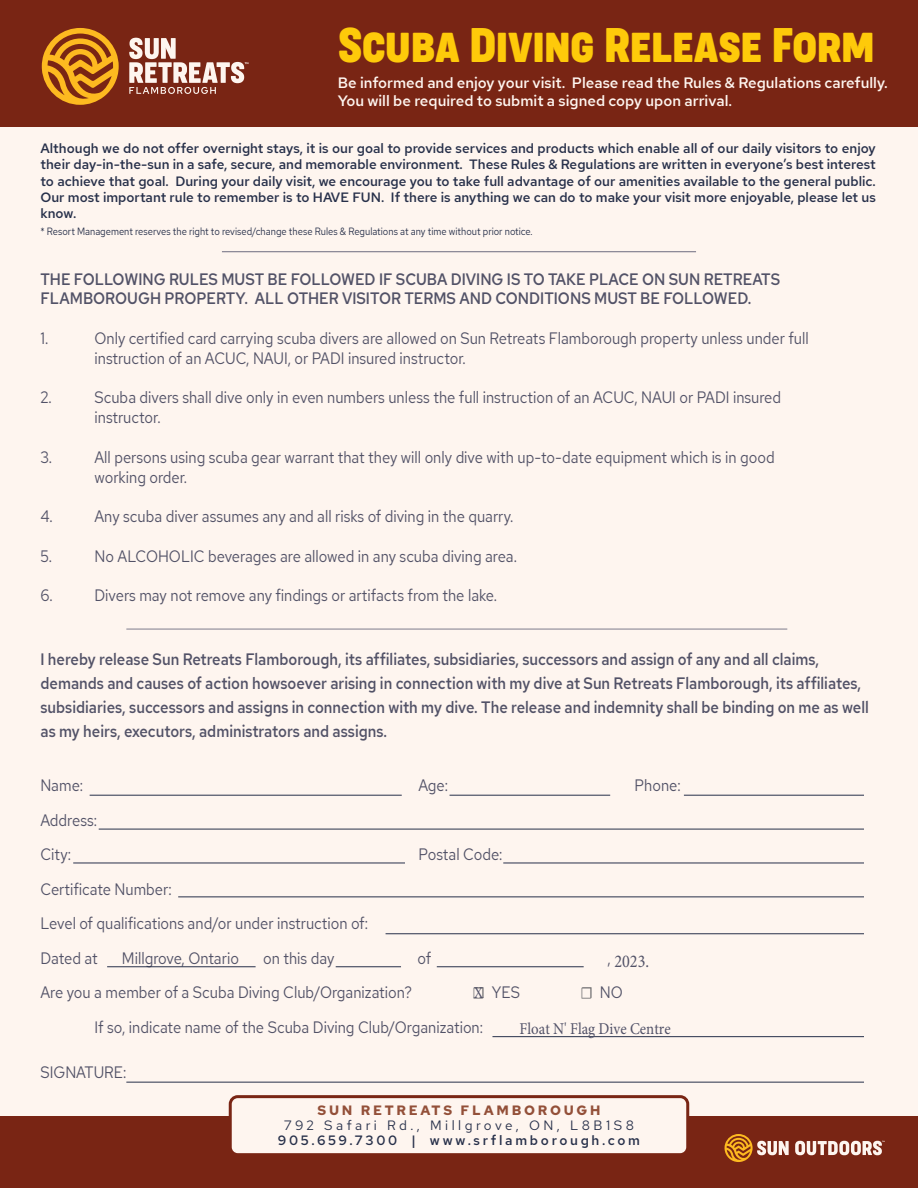
<style>
.page{position:relative;width:918px;height:1188px;background:#fff}
.page>*{position:absolute;margin:0;border:0;box-sizing:border-box;transform-origin:0 0}
.t1{font:45px "Cocogoose Pro Condensed";color:#feca0a}
.t2{font:16.5px/34.5px "Red Hat Text";color:#525267;scale:.9 1}
.t3{font:500 16.5px/24px "Red Hat Text";color:#525267;scale:.9 1}
.t4{font:16.5px "Minion Pro";color:#525268;scale:.9 1}
.t5{font:500 15px "Red Hat Text";color:#fef5ef}
.t6{font:500 13.5px/16.2px "Red Hat Text";color:#27304a;text-align:justify}
.t7{font:500 13.5px "Red Hat Text";letter-spacing:.2em;color:#27304a}
.t8{font:13.5px "Red Hat Text";letter-spacing:.26em;color:#27304a}
.t9{font:700 13.5px "Red Hat Text";letter-spacing:.2em;color:#935039}
.t10{font:10.5px "Red Hat Text";color:#27304a;scale:.9 1}
.s1{font-family:"Minion Pro";color:#636366}
</style>
<div class="page">
<div style="left:0;top:95px;width:918px;height:1093px;background:#fef5ef"></div>
<div style="left:0;top:0;width:918px;height:126px;background:#792514"></div>
<svg style="left:42px;top:28px;width:77px;height:77px"></svg>
<svg style="left:129px;top:38px;width:119px;height:56px"></svg>
<div style="left:0;top:1116px;width:918px;height:72px;background:#792514"></div>
<svg style="left:725px;top:1134px;width:64px;height:28px"></svg>
<svg style="left:795px;top:1141px;width:90px;height:14px"></svg>
<hr style="left:222px;top:251px;width:474px;height:1px;background:#7d7b8c">
<hr style="left:126px;top:629px;width:661px;height:1px;background:#7d7b8c">
<hr style="left:90px;top:795px;width:312px;height:1px;background:#27304a">
<hr style="left:450px;top:795px;width:160px;height:1px;background:#27304a">
<hr style="left:684px;top:795px;width:180px;height:1px;background:#27304a">
<hr style="left:99px;top:829px;width:765px;height:1px;background:#27304a">
<hr style="left:73px;top:863px;width:332px;height:1px;background:#27304a">
<hr style="left:503px;top:863px;width:361px;height:1px;background:#27304a">
<hr style="left:178px;top:897px;width:686px;height:1px;background:#27304a">
<hr style="left:386px;top:934px;width:478px;height:1px;background:#27304a">
<hr style="left:336px;top:967px;width:65px;height:1px;background:#27304a">
<hr style="left:437px;top:967px;width:147px;height:1px;background:#27304a">
<hr style="left:492px;top:1036px;width:372px;height:1px;background:#27304a">
<hr style="left:126px;top:1082px;width:738px;height:1px;background:#27304a">
<div style="left:230px;top:1097px;width:458px;height:58px;background:#fef5ef;border-radius:8px"></div>
<div style="left:229px;top:1095px;width:460px;height:61px;border:3px solid #792514;border-radius:8px"></div>
<hr style="left:107px;top:967px;width:149px;height:1px;background:#27304a">
<p class="t1" style="left:338px;top:9px;width:538px">Scuba Diving Release Form</p>
<p class="t5" style="left:338px;top:73px;width:552px">Be informed and enjoy your visit. Please read the Rules &amp; Regulations carefully.</p>
<p class="t5" style="left:338px;top:91px;width:396px">You will be required to submit a signed copy upon arrival.</p>
<p class="t6" style="left:40px;top:140px;width:837px">Although we do not offer overnight stays, it is our goal to provide services and products which enable all of our daily visitors to enjoy their day-in-the-sun in a safe, secure, and memorable environment. These Rules &amp; Regulations are written in everyone’s best interest to achieve that goal. During your daily visit, we encourage you to take full advantage of our amenities available to the general public.<br>Our most important rule to remember is to HAVE FUN. If there is anything we can do to make your visit more enjoyable, please let us know.</p>
<p class="t10" style="left:40px;top:224px;width:548px">* Resort Management reserves the right to revised/change these Rules &amp; Regulations at any time without prior notice.</p>
<p class="t3" style="left:40px;top:269px;width:823px;line-height:19.8px">THE FOLLOWING RULES MUST BE FOLLOWED IF SCUBA DIVING IS TO TAKE PLACE ON SUN RETREATS<br>FLAMBOROUGH PROPERTY. ALL OTHER VISITOR TERMS AND CONDITIONS MUST BE FOLLOWED.</p>
<p class="t2" style="left:40px;top:321px;width:10px">1.</p>
<p class="t2" style="left:95px;top:321px;width:795px">Only certified card carrying scuba divers are allowed on Sun Retreats Flamborough property unless under full</p>
<p class="t2" style="left:95px;top:340px;width:414px">instruction of an ACUC, NAUI, or PADI insured instructor.</p>
<p class="t2" style="left:40px;top:380px;width:14px">2.</p>
<p class="t2" style="left:95px;top:380px;width:764px">Scuba divers shall dive only in even numbers unless the full instruction of an ACUC, NAUI or PADI insured</p>
<p class="t2" style="left:95px;top:400px;width:75px">instructor.</p>
<p class="t2" style="left:40px;top:439px;width:14px">3.</p>
<p class="t2" style="left:95px;top:439px;width:757px">All persons using scuba gear warrant that they will only dive with up-to-date equipment which is in good</p>
<p class="t2" style="left:95px;top:459px;width:104px">working order.</p>
<p class="t2" style="left:40px;top:499px;width:15px">4.</p>
<p class="t2" style="left:95px;top:499px;width:467px">Any scuba diver assumes any and all risks of diving in the quarry.</p>
<p class="t2" style="left:40px;top:538px;width:14px">5.</p>
<p class="t2" style="left:95px;top:538px;width:471px">No ALCOHOLIC beverages are allowed in any scuba diving area.</p>
<p class="t2" style="left:40px;top:578px;width:15px">6.</p>
<p class="t2" style="left:95px;top:578px;width:449px">Divers may not remove any findings or artifacts from the lake.</p>
<p class="t3" style="left:40px;top:647px;width:922px">I hereby release Sun Retreats Flamborough, its affiliates, subsidiaries, successors and assign of any and all claims, demands and causes of action howsoever arising in connection with my dive at Sun Retreats Flamborough, its affiliates, subsidiaries, successors and assigns in connection with my dive. The release and indemnity shall be binding on me as well as my heirs, executors, administrators and assigns.</p>
<p class="t2" style="left:40px;top:768px;width:49px">Name:</p>
<p class="t2" style="left:419px;top:768px;width:34px">Age:</p>
<p class="t2" style="left:635px;top:768px;width:53px">Phone:</p>
<p class="t2" style="left:40px;top:802px;width:64px">Address:<br>City:</p>
<p class="t2" style="left:419px;top:837px;width:95px">Postal Code:</p>
<p class="t2" style="left:40px;top:871px;width:147px">Certificate Number:</p>
<p class="t2" style="left:40px;top:906px;width:365px">Level of qualifications and/or under instruction of:</p>
<p class="t2" style="left:40px;top:940px;width:65px">Dated at</p>
<p class="t2" style="left:122px;top:940px;width:131px">Millgrove, Ontario</p>
<p class="t2" style="left:263px;top:940px;width:81px">on this day</p>
<p class="t2" style="left:418px;top:940px;width:17px">of</p>
<p class="t2" style="left:40px;top:975px;width:414px">Are you a member of a Scuba Diving Club/Organization?</p>
<p class="t2" style="left:472px;top:975px;width:54px"><span class="s1">☐</span> YES</p>
<p class="t2" style="left:580px;top:975px;width:49px"><span class="s1">☐</span> NO</p>
<p class="t2" style="left:95px;top:1009px;width:433px">If so, indicate name of the Scuba Diving Club/Organization:</p>
<p class="t2" style="left:40px;top:1054px;width:97px">SIGNATURE:</p>
<p class="t4" style="left:474px;top:982px;width:12px">X</p>
<p class="t4" style="left:520px;top:1018px;width:169px">Float N' Flag Dive Centre</p>
<p class="t9" style="left:318px;top:1101px;width:284px">SUN RETREATS FLAMBOROUGH</p>
<p class="t8" style="left:284px;top:1116px;width:351px">792 Safari Rd., Millgrove, ON, L8B1S8</p>
<p class="t7" style="left:278px;top:1131px;width:364px">905.659.7300 | www.srflamborough.com</p>
</div>
